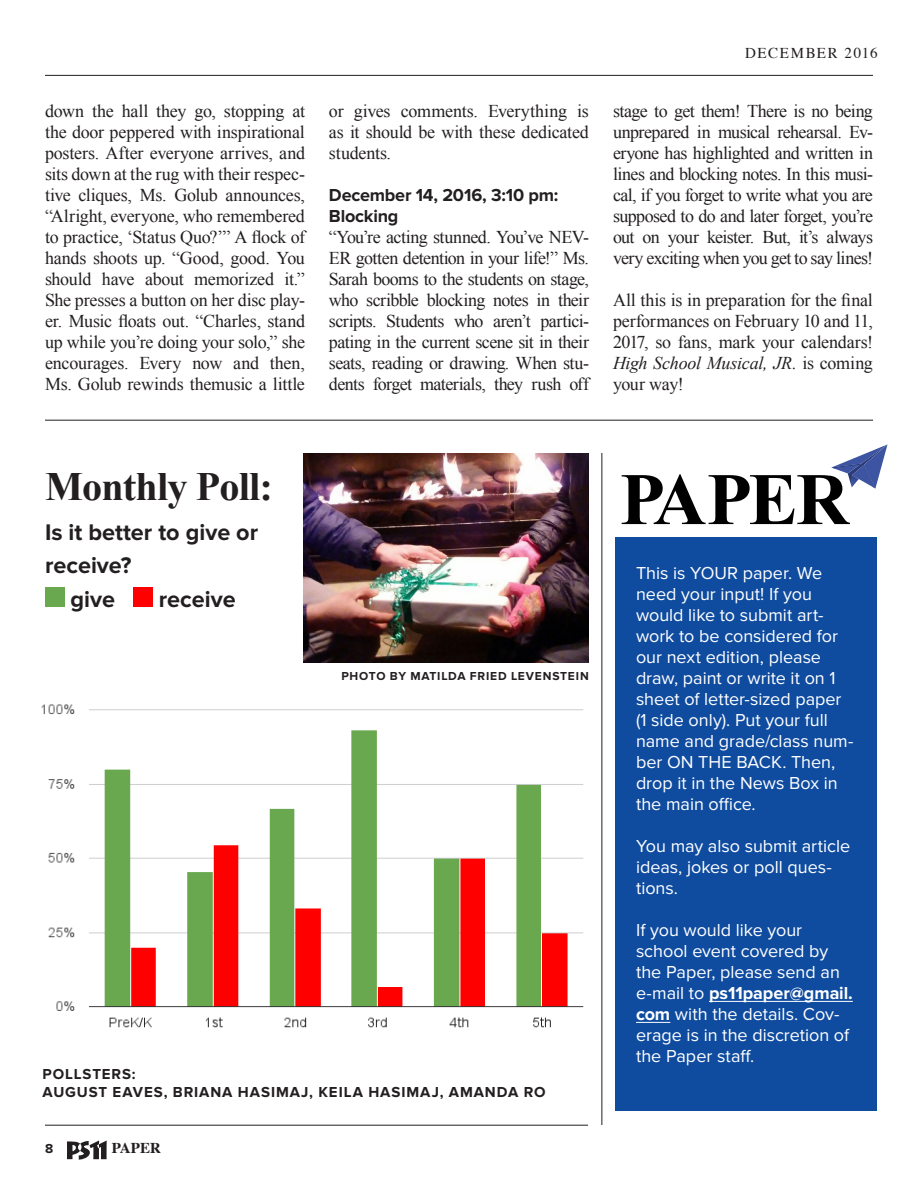
<style>
.page{position:relative;width:918px;height:1188px;background:#fff}
.page>*{position:absolute;margin:0;border:0;box-sizing:border-box;transform-origin:0 0}
.t1{font:700 40.2px "Times New Roman";letter-spacing:-.02em;color:#231f20}
.t2{font:700 23.4px/33.5px "Proxima Nova";color:#231f20}
.BODY_TEXT{font:18px/21px "Times New Roman";letter-spacing:-.02em;color:#231f20;text-align:justify}
.BODY_TEXT_SAN_SERIF{font:18px/21px "Proxima Nova";color:#fff}
.BODY_TEXT-2{font:700 18px/21px "Proxima Nova";letter-spacing:-.01em;color:#231f20}
.t3{font:700 15px/18px "Proxima Nova";letter-spacing:.06em;color:#231f20}
.t4{font:15px "Times";letter-spacing:.11em;color:#231f20}
.t5{font:700 15px "Times";color:#231f20}
.t6{font:700 13.5px "Proxima Nova";color:#231f20}
.PHOTO_CREDIT{font:700 12px "Proxima Nova";letter-spacing:.07em;color:#231f20}
.s1{font-style:italic}
.s2{font-weight:700}
</style>
<div class="page">
<hr style="left:45px;top:1125px;width:543px;height:1px;background:#231f20">
<hr style="left:45px;top:75px;width:828px;height:1px;background:#231f20">
<svg style="left:67px;top:1140px;width:40px;height:20px"></svg>
<hr style="left:45px;top:420px;width:828px;height:1px;background:#231f20">
<hr style="left:602px;top:453px;width:1px;height:672px;background:#231f20">
<img style="left:41px;top:704px;width:543px;height:324px">
<div style="left:45px;top:587px;width:20px;height:20px;background:#6aa84f"></div>
<div style="left:133px;top:587px;width:20px;height:20px;background:#f00"></div>
<img style="left:303px;top:453px;width:285px;height:210px">
<div style="left:615px;top:537px;width:262px;height:574px;background:#0f4ca0"></div>
<hr style="left:709px;top:1001px;width:144px;height:1px;background:#fff">
<hr style="left:636px;top:1022px;width:34px;height:1px;background:#fff">
<svg style="left:622px;top:444px;width:266px;height:80px"></svg>
<p class="BODY_TEXT" style="left:45px;top:100px;width:262px">down the hall they go, stopping at the door peppered with inspirational posters. After everyone arrives, and sits down at the rug with their respec&shy;tive cliques, Ms. Golub announces, “Alright, everyone, who remembered to practice, ‘Status Quo?’” A flock of hands shoots up. “Good, good. You should have about memorized it.” She presses a button on her disc play&shy;er. Music floats out. “Charles, stand up while you’re doing your solo,” she encourages. Every now and then, Ms. Golub rewinds themusic a little</p>
<p class="BODY_TEXT" style="left:329px;top:100px;width:261px">or gives comments. Everything is as it should be with these dedicated students.</p>
<p class="BODY_TEXT-2" style="left:329px;top:185px;width:231px">December 14, 2016, 3:10 pm:<br>Blocking</p>
<p class="BODY_TEXT" style="left:329px;top:226px;width:262px">“You’re acting stunned. You’ve NEV-ER gotten detention in your life!” Ms.<br>Sarah booms to the students on stage, who scribble blocking notes in their scripts. Students who aren’t partici&shy;pating in the current scene sit in their seats, reading or drawing. When stu&shy;dents forget materials, they rush off</p>
<p class="t4" style="left:745px;top:39px;width:134px">DECEMBER 2016</p>
<p class="BODY_TEXT" style="left:613px;top:100px;width:262px">stage to get them! There is no being unprepared in musical rehearsal. Ev&shy;eryone has highlighted and written in lines and blocking notes. In this musi&shy;cal, if you forget to write what you are supposed to do and later forget, you’re out on your keister. But, it’s always very exciting when you get to say lines!</p>
<p class="BODY_TEXT" style="left:613px;top:289px;width:262px">All this is in preparation for the final performances on February 10 and 11, 2017, so fans, mark your calendars!<br><span class="s1">High School Musical, JR.</span> is coming your way!</p>
<p class="t1" style="left:45px;top:459px;width:229px">Monthly Poll:</p>
<p class="t2" style="left:45px;top:517px;width:215px">Is it better to give or receive?</p>
<p class="t2" style="left:71px;top:584px;width:46px">give</p>
<p class="t2" style="left:159px;top:584px;width:78px">receive</p>
<p class="PHOTO_CREDIT" style="left:341px;top:669px;width:249px">PHOTO BY MATILDA FRIED LEVENSTEIN</p>
<p class="t3" style="left:43px;top:1066px;width:504px">POLLSTERS:<br>AUGUST EAVES, BRIANA HASIMAJ, KEILA HASIMAJ, AMANDA RO</p>
<p class="t6" style="left:45px;top:1141px;width:10px">8</p>
<p class="t5" style="left:112px;top:1134px;width:51px">PAPER</p>
<p class="BODY_TEXT_SAN_SERIF" style="left:636px;top:563px;width:219px">This is YOUR paper. We need your input! If you would like to submit art&shy;work to be considered for our next edition, please draw, paint or write it on 1 sheet of letter-sized paper (1 side only). Put your full name and grade/class num&shy;ber ON THE BACK. Then, drop it in the News Box in the main office.</p>
<p class="BODY_TEXT_SAN_SERIF" style="left:636px;top:836px;width:216px">You may also submit article ideas, jokes or poll ques&shy;tions.</p>
<p class="BODY_TEXT_SAN_SERIF" style="left:636px;top:920px;width:218px">If you would like your school event covered by the Paper, please send an e-mail to <span class="s2">ps11paper@gmail. com</span> with the details. Cov&shy;erage is in the discretion of the Paper staff.</p>
</div>
